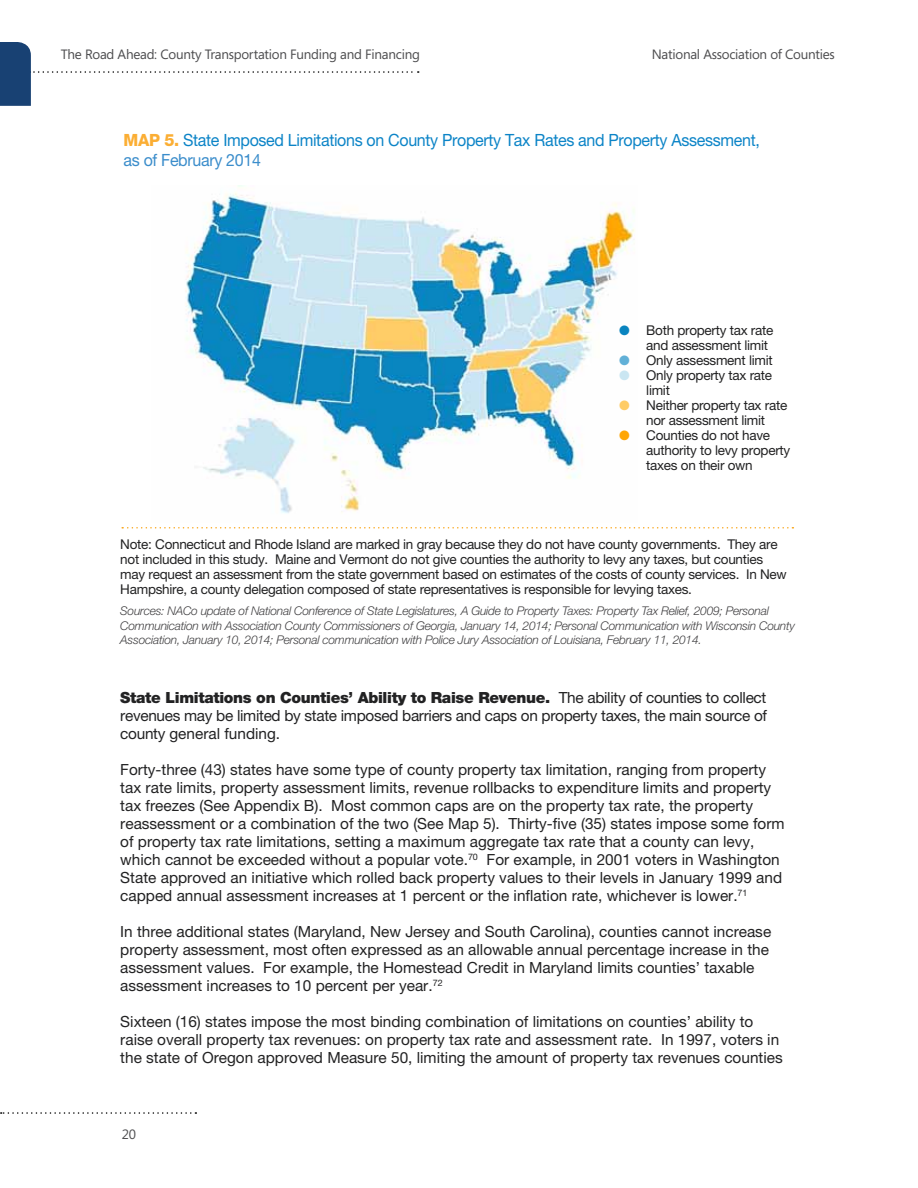
<style>
.page{position:relative;width:918px;height:1188px;background:#fff}
.page>*{position:absolute;margin:0;border:0;box-sizing:border-box;transform-origin:0 0}
.t1{font:16.8px/19.5px "Helvetica Neue";letter-spacing:-.02em;color:#0c84c7;scale:.95 1}
.t2{font:800 16.8px "Helvetica Neue";color:#fbae34;scale:.95 1}
.t3{font:15.3px/18px "Helvetica Neue";color:#222223}
.t4{font:13.5px/15px "Helvetica Neue";letter-spacing:-.02em;color:#222223}
.t5{font:13.5px "Segoe";letter-spacing:-.02em;color:#4d4d4f}
.t6{font:italic 300 12px/14.2px "Helvetica Neue";letter-spacing:-.02em;color:#414042}
.s1{font-weight:800;color:#fbae34}
.s2{color:#3b8dcb}
.s3{color:#0984bf}
.s4{color:#61b0d7}
.s5{color:#cae6f2}
.s6{color:#fc6}
.s7{color:#ffa604}
.s8{font-weight:900}
</style>
<div class="page">
<img style="left:185px;top:185px;width:450px;height:328px">
<svg style="left:122px;top:527px;width:671px;height:2px"></svg>
<svg style="left:0;top:42px;width:419px;height:64px"></svg>
<svg style="left:1px;top:1112px;width:195px;height:2px"></svg>
<p class="t5" style="left:61px;top:45px;width:361px">The Road Ahead: County Transportation Funding and Financing</p>
<p class="t5" style="left:652px;top:45px;width:184px">National Association of Counties</p>
<p class="t1" style="left:124px;top:130px;width:671px;text-indent:41px"><span class="s1">5.</span> State Imposed Limitations on County Property Tax Rates and Property Assessment, <span class="s2">as of February 2014</span></p>
<p class="t2" style="left:124px;top:130px;width:14px">Map</p>
<p class="t4" style="left:646px;top:322px;width:129px;text-indent:-27px"><span class="s3">●</span> Both property tax rate and assessment limit</p>
<p class="t4" style="left:619px;top:352px;width:155px"><span class="s4">●</span> Only assessment limit</p>
<p class="t4" style="left:646px;top:367px;width:127px;text-indent:-27px"><span class="s5">●</span> Only property tax rate limit</p>
<p class="t4" style="left:619px;top:397px;width:170px;text-align:center"><span class="s6">●</span> Neither property tax rate nor assessment limit</p>
<p class="t4" style="left:646px;top:427px;width:146px;text-indent:-27px"><span class="s7">●</span> Counties do not have authority to levy property taxes on their own</p>
<p class="t4" style="left:120px;top:537px;width:668px">Note: Connecticut and Rhode Island are marked in gray because they do not have county governments. They are not included in this study. Maine and Vermont do not give counties the authority to levy any taxes, but counties may request an assessment from the state government based on estimates of the costs of county services. In New Hampshire, a county delegation composed of state representatives is responsible for levying taxes.</p>
<p class="t6" style="left:120px;top:604px;width:676px">Sources: NACo update of National Conference of State Legislatures, A Guide to Property Taxes: Property Tax Relief, 2009; Personal<br>Communication with Association County Commissioners of Georgia, January 14, 2014; Personal Communication with Wisconsin County<br>Association, January 10, 2014; Personal communication with Police Jury Association of Louisiana, February 11, 2014.</p>
<p class="t3" style="left:120px;top:688px;width:648px;text-align:justify"><span class="s8">State Limitations on Counties’ Ability to Raise Revenue.</span> The ability of counties to collect revenues may be limited by state imposed barriers and caps on property taxes, the main source of county general funding.</p>
<p class="t3" style="left:120px;top:760px;width:666px">Forty-three (43) states have some type of county property tax limitation, ranging from property tax rate limits, property assessment limits, revenue rollbacks to expenditure limits and property tax freezes (See Appendix B). Most common caps are on the property tax rate, the property reassessment or a combination of the two (See Map 5). Thirty-five (35) states impose some form of property tax rate limitations, setting a maximum aggregate tax rate that a county can levy, which cannot be exceeded without a popular vote.<sup>70</sup> For example, in 2001 voters in Washington State approved an initiative which rolled back property values to their levels in January 1999 and capped annual assessment increases at 1 percent or the inflation rate, whichever is lower.<sup>71</sup></p>
<p class="t3" style="left:120px;top:922px;width:652px">In three additional states (Maryland, New Jersey and South Carolina), counties cannot increase property assessment, most often expressed as an allowable annual percentage increase in the assessment values. For example, the Homestead Credit in Maryland limits counties’ taxable assessment increases to 10 percent per year.<sup>72</sup></p>
<p class="t3" style="left:120px;top:1012px;width:664px">Sixteen (16) states impose the most binding combination of limitations on counties’ ability to raise overall property tax revenues: on property tax rate and assessment rate. In 1997, voters in the state of Oregon approved Measure 50, limiting the amount of property tax revenues counties</p>
<p class="t5" style="left:122px;top:1125px;width:16px">20</p>
</div>
